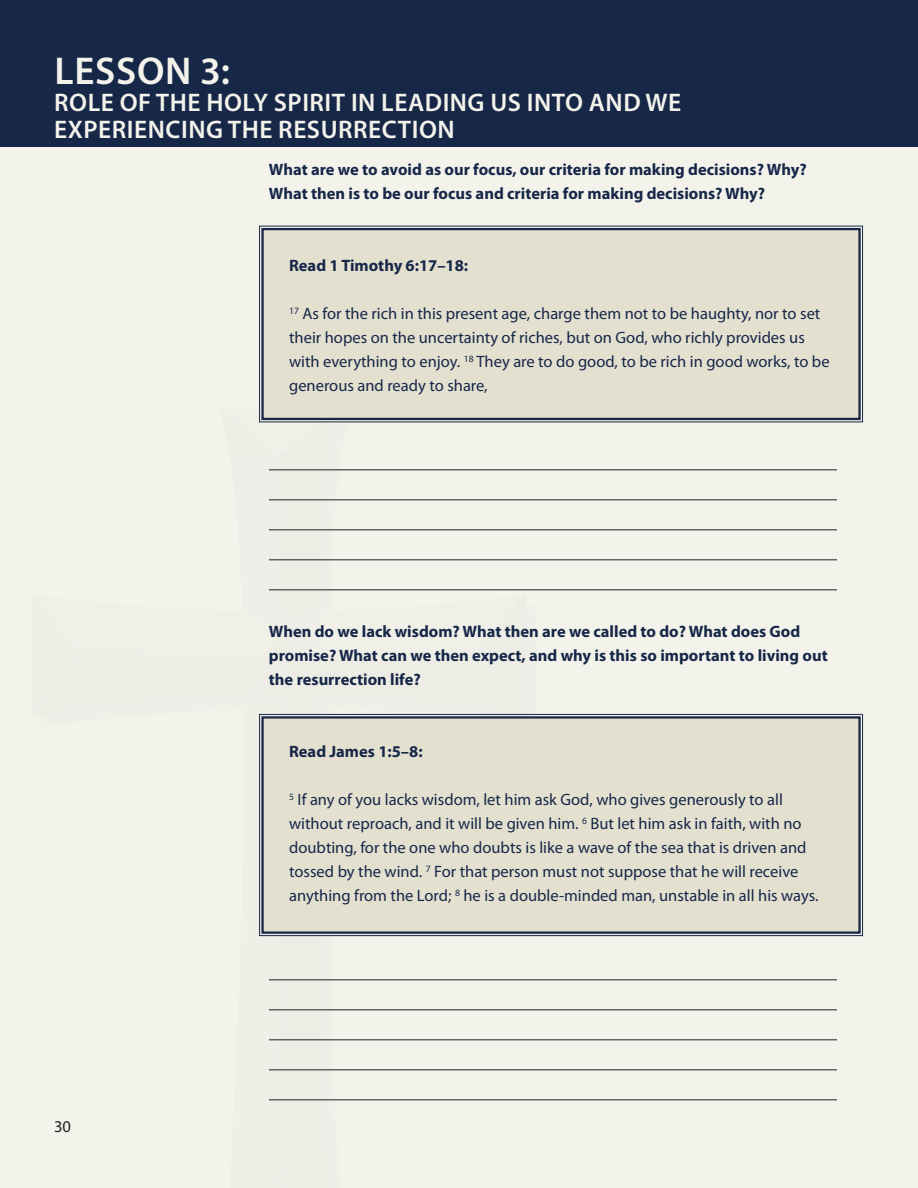
<style>
.page{position:relative;width:918px;height:1188px;background:#f3f2eb}
.page>*{position:absolute;margin:0;border:0;box-sizing:border-box;transform-origin:0 0}
.t1{font:600 38.85px "Myriad Pro";letter-spacing:.02em;color:#f3f2eb}
.t2{font:600 25.5px/27px "Myriad Pro";letter-spacing:.02em;color:#f3f2eb}
.t3{font:16.5px/24px "Myriad Pro";color:#162748}
.t4{font:700 16.5px/24px "Myriad Pro";color:#162748}
.t5{font:16.5px "Myriad Pro";color:#231f20}
</style>
<div class="page">
<div style="left:0;top:0;width:918px;height:147px;background:#162748"></div>
<div style="left:259px;top:714px;width:604px;height:222px;background:#e4e0d0"></div>
<div style="left:261px;top:716px;width:600px;height:218px;border:2px solid #162748"></div>
<div style="left:259px;top:225px;width:604px;height:198px;background:#e4e0d0"></div>
<div style="left:261px;top:228px;width:600px;height:192px;border:2px solid #162748"></div>
<hr style="left:269px;top:469px;width:568px;height:1px;background:#231f20">
<hr style="left:269px;top:499px;width:568px;height:1px;background:#231f20">
<hr style="left:269px;top:529px;width:568px;height:1px;background:#231f20">
<hr style="left:269px;top:559px;width:568px;height:1px;background:#231f20">
<hr style="left:269px;top:589px;width:568px;height:1px;background:#231f20">
<hr style="left:269px;top:979px;width:568px;height:1px;background:#231f20">
<hr style="left:269px;top:1009px;width:568px;height:1px;background:#231f20">
<hr style="left:269px;top:1039px;width:568px;height:1px;background:#231f20">
<hr style="left:269px;top:1069px;width:568px;height:1px;background:#231f20">
<hr style="left:269px;top:1099px;width:568px;height:1px;background:#231f20">
<h1 class="t1" style="left:54px;top:47px;width:177px">LESSON 3:</h1>
<h2 class="t2" style="left:54px;top:89px;width:629px">ROLE OF THE HOLY SPIRIT IN LEADING US INTO AND WE<br>EXPERIENCING THE RESURRECTION</h2>
<p class="t4" style="left:269px;top:157px;width:539px">What are we to avoid as our focus, our criteria for making decisions? Why?<br>What then is to be our focus and criteria for making decisions? Why?</p>
<p class="t4" style="left:289px;top:253px;width:181px">Read 1 Timothy 6:17–18:</p>
<p class="t3" style="left:289px;top:302px;width:542px"><sup>17</sup> As for the rich in this present age, charge them not to be haughty, nor to set their hopes on the uncertainty of riches, but on God, who richly provides us with everything to enjoy. <sup>18</sup> They are to do good, to be rich in good works, to be generous and ready to share,</p>
<p class="t4" style="left:269px;top:619px;width:560px">When do we lack wisdom? What then are we called to do? What does God promise? What can we then expect, and why is this so important to living out the resurrection life?</p>
<p class="t5" style="left:54px;top:1116px;width:18px">30</p>
<p class="t4" style="left:289px;top:739px;width:135px">Read James 1:5–8:</p>
<p class="t3" style="left:289px;top:788px;width:531px"><sup>5</sup> If any of you lacks wisdom, let him ask God, who gives generously to all without reproach, and it will be given him. <sup>6</sup> But let him ask in faith, with no doubting, for the one who doubts is like a wave of the sea that is driven and tossed by the wind. <sup>7</sup> For that person must not suppose that he will receive anything from the Lord; <sup>8</sup> he is a double-minded man, unstable in all his ways.</p>
</div>
